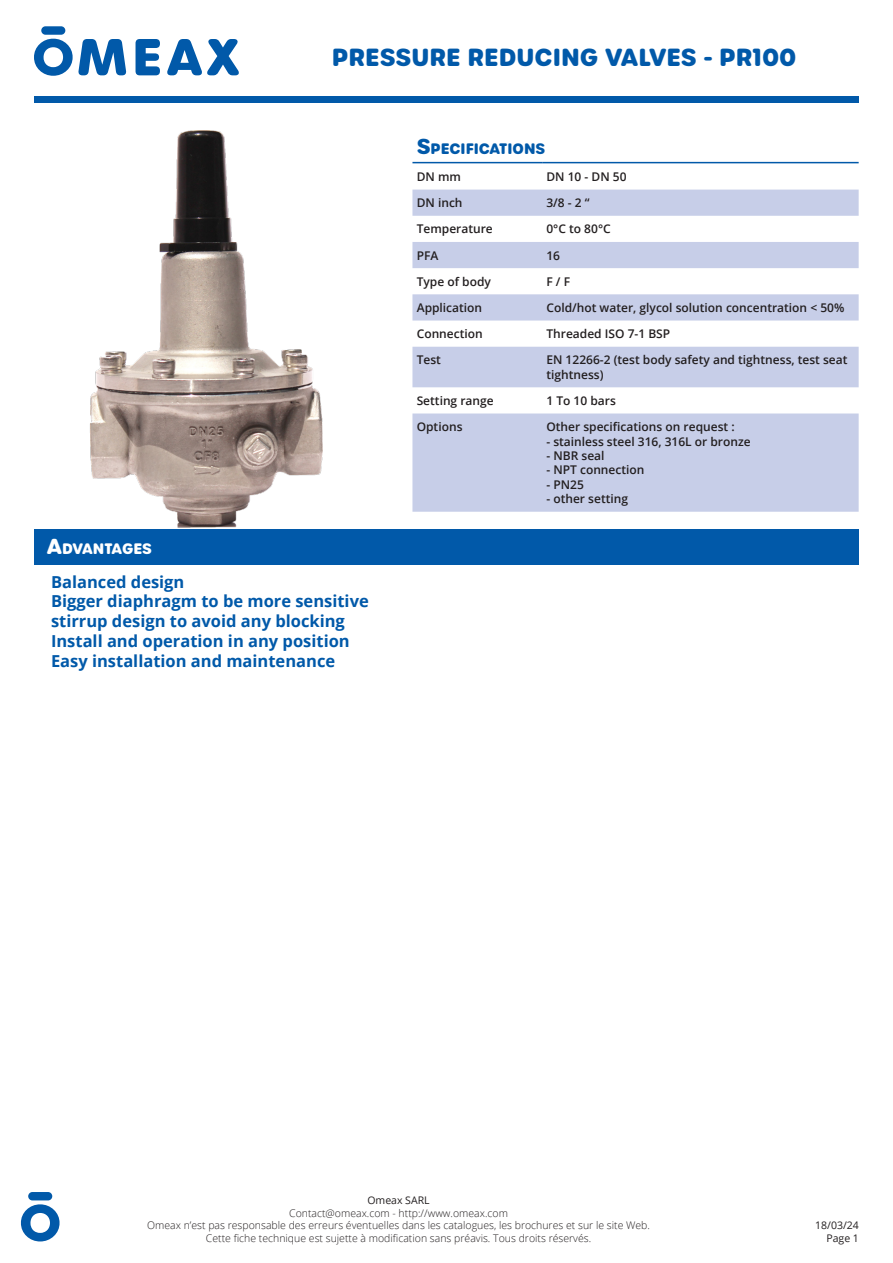
<style>
.page{position:relative;width:893px;height:1263px;background:#fff}
.page>*{position:absolute;margin:0;border:0;box-sizing:border-box;transform-origin:0 0}
.Titre_Fiche{font:700 24px "Urbane Rounded";color:#0159a9}
.Texte_std_pucs{font:700 16.5px/19.8px "Open Sans";color:#0159a9}
.Titre_Tableau{font:700 14.7px "Urbane Rounded";color:#0159a9}
.Titre_std_blanc{font:700 14.7px "Urbane Rounded";letter-spacing:-.015em;color:#fff}
.Texte_std{font:600 12px/14.4px "Open Sans";color:#231f20}
.t1{font:300 10.5px/12.6px "Open Sans";color:#231f20;text-align:center}
.t2{font:10.5px/12.6px "Open Sans";color:#231f20;text-align:right}
.s1{font-size:21px}
</style>
<div class="page">
<svg style="left:21px;top:1204px;width:39px;height:37px"></svg>
<div style="left:28px;top:1192px;width:24px;height:8px;background:#0159a9;border-radius:4px"></div>
<div style="left:34px;top:96px;width:825px;height:7px;background:#0159a9"></div>
<div style="left:41px;top:26px;width:24px;height:9px;background:#0159a9;border-radius:4px"></div>
<svg style="left:34px;top:38px;width:92px;height:38px"></svg>
<svg style="left:136px;top:39px;width:24px;height:36px"></svg>
<svg style="left:167px;top:39px;width:72px;height:36px"></svg>
<img style="left:90px;top:130px;width:232px;height:397px">
<svg style="left:412px;top:190px;width:447px;height:322px;fill:#c7cee8"></svg>
<hr style="left:412px;top:162px;width:130px;height:1px;background:#0159a9">
<hr style="left:542px;top:162px;width:317px;height:1px;background:#0159a9">
<div style="left:34px;top:530px;width:825px;height:35px;background:#0159a9"></div>
<p class="Titre_Fiche" style="left:332px;top:41px;width:466px">PRESSURE REDUCING VALVES - PR100</p>
<p class="Titre_std_blanc" style="left:47px;top:539px;width:106px"><span class="s1">A</span>DVANTAGES</p>
<p class="Texte_std_pucs" style="left:51px;top:571px;width:319px">Balanced design<br>Bigger diaphragm to be more sensitive stirrup design to avoid any blocking<br>Install and operation in any position<br>Easy installation and maintenance</p>
<p class="Titre_Tableau" style="left:417px;top:139px;width:129px"><span class="s1">S</span>PECIFICATIONS</p>
<p class="Texte_std" style="left:417px;top:169px;width:46px">DN mm</p>
<p class="Texte_std" style="left:546px;top:169px;width:82px">DN 10 - DN 50</p>
<p class="Texte_std" style="left:417px;top:195px;width:47px">DN inch</p>
<p class="Texte_std" style="left:546px;top:195px;width:45px">3/8 - 2 “</p>
<p class="Texte_std" style="left:417px;top:222px;width:78px">Temperature</p>
<p class="Texte_std" style="left:546px;top:222px;width:66px">0°C to 80°C</p>
<p class="Texte_std" style="left:417px;top:248px;width:23px">PFA</p>
<p class="Texte_std" style="left:546px;top:248px;width:15px">16</p>
<p class="Texte_std" style="left:417px;top:274px;width:76px">Type of body</p>
<p class="Texte_std" style="left:546px;top:274px;width:25px">F / F</p>
<p class="Texte_std" style="left:417px;top:300px;width:67px">Application</p>
<p class="Texte_std" style="left:546px;top:300px;width:299px">Cold/hot water, glycol solution concentration &lt; 50%</p>
<p class="Texte_std" style="left:417px;top:326px;width:68px">Connection</p>
<p class="Texte_std" style="left:546px;top:326px;width:125px">Threaded ISO 7-1 BSP</p>
<p class="Texte_std" style="left:417px;top:353px;width:26px">Test</p>
<p class="Texte_std" style="left:546px;top:353px;width:303px">EN 12266-2 (test body safety and tightness, test seat tightness)</p>
<p class="Texte_std" style="left:417px;top:393px;width:79px">Setting range</p>
<p class="Texte_std" style="left:546px;top:393px;width:71px">1 To 10 bars</p>
<p class="Texte_std" style="left:417px;top:419px;width:47px">Options</p>
<p class="Texte_std" style="left:546px;top:419px;width:190px">Other specifications on request :</p>
<p class="Texte_std" style="left:546px;top:434px;width:206px">- stainless steel 316, 316L or bronze</p>
<p class="Texte_std" style="left:546px;top:448px;width:60px">- NBR seal</p>
<p class="Texte_std" style="left:546px;top:463px;width:100px">- NPT connection</p>
<p class="Texte_std" style="left:546px;top:477px;width:39px">- PN25</p>
<p class="Texte_std" style="left:546px;top:491px;width:83px">- other setting</p>
<p class="t2" style="left:367px;top:1193px;width:64px">Omeax SARL</p>
<p class="t1" style="left:147px;top:1206px;width:504px">Contact@omeax.com - http://www.omeax.com<br>Omeax n’est pas responsable des erreurs éventuelles dans les catalogues, les brochures et sur le site Web.<br>Cette fiche technique est sujette à modification sans préavis. Tous droits réservés.</p>
<p class="t2" style="left:815px;top:1219px;width:45px">18/03/24<br>Page 1</p>
</div>
